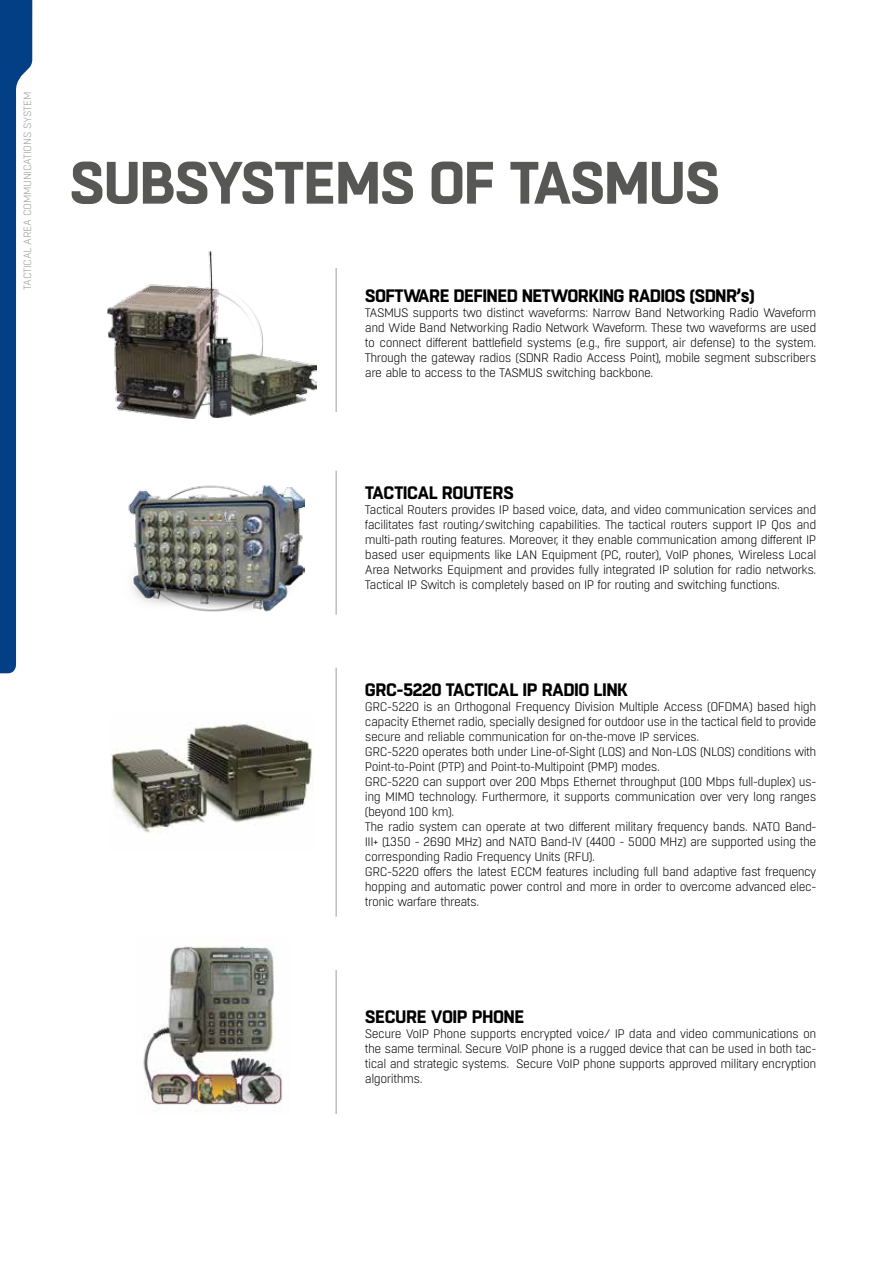
<style>
.page{position:relative;width:893px;height:1263px;background:#fff}
.page>*{position:absolute;margin:0;border:0;box-sizing:border-box;transform-origin:0 0}
.t1{font:700 59.55px "Boxed";letter-spacing:-.03em;color:#575756}
.t2{font:700 18px "Boxed";letter-spacing:-.04em;color:#000}
.t3{font:300 12.3px/15px "Boxed";letter-spacing:-.04em;color:#000;text-align:justify}
.t4{font:300 10.5px "Boxed";letter-spacing:-.03em;color:#9d9d9c}
</style>
<div class="page">
<svg style="left:0;top:0;width:32px;height:673px"></svg>
<hr style="left:336px;top:268px;width:1px;height:144px;background:#9d9d9c">
<hr style="left:336px;top:471px;width:1px;height:144px;background:#9d9d9c">
<hr style="left:336px;top:668px;width:1px;height:249px;background:#9d9d9c">
<hr style="left:336px;top:970px;width:1px;height:144px;background:#9d9d9c">
<img style="left:107px;top:251px;width:210px;height:167px">
<img style="left:128px;top:485px;width:177px;height:127px">
<img style="left:111px;top:722px;width:203px;height:111px">
<img style="left:143px;top:945px;width:140px;height:167px">
<p class="t4" style="left:21px;top:290px;width:199px;rotate:-90deg">Tactical Area Communications System</p>
<h1 class="t1" style="left:69px;top:143px;width:653px">SUBSYSTEMS OF TASMUS</h1>
<h2 class="t2" style="left:365px;top:283px;width:392px">SOFTWARE DEFINED NETWORKING RADIOS (SDNR’S)</h2>
<p class="t3" style="left:365px;top:305px;width:453px">TASMUS supports two distinct waveforms: Narrow Band Networking Radio Waveform and Wide Band Networking Radio Network Waveform. These two waveforms are used to connect different battlefield systems (e.g., fire support, air defense) to the system.<br>Through the gateway radios (SDNR Radio Access Point), mobile segment subscribers are able to access to the TASMUS switching backbone.</p>
<h2 class="t2" style="left:365px;top:481px;width:109px">TACTICAL ROUTERS</h2>
<p class="t3" style="left:365px;top:502px;width:453px">Tactical Routers provides IP based voice, data, and video communication services and facilitates fast routing/switching capabilities. The tactical routers support IP Qos and multi-path routing features. Moreover, it they enable communication among different IP based user equipments like LAN Equipment (PC, router), VoIP phones, Wireless Local Area Networks Equipment and provides fully integrated IP solution for radio networks.<br>Tactical IP Switch is completely based on IP for routing and switching functions.</p>
<h2 class="t2" style="left:365px;top:678px;width:238px">GRC-5220 TACTICAL IP RADIO LINK</h2>
<p class="t3" style="left:365px;top:699px;width:453px;text-align:left">GRC-5220 is an Orthogonal Frequency Division Multiple Access (OFDMA) based high capacity Ethernet radio, specially designed for outdoor use in the tactical field to provide secure and reliable communication for on-the-move IP services.<br>GRC-5220 operates both under Line-of-Sight (LOS) and Non-LOS (NLOS) conditions with Point-to-Point (PTP) and Point-to-Multipoint (PMP) modes.<br>GRC-5220 can support over 200 Mbps Ethernet throughput (100 Mbps full-duplex) us&shy;ing MIMO technology. Furthermore, it supports communication over very long ranges (beyond 100 km).<br>The radio system can operate at two different military frequency bands. NATO Band-III+ (1350 - 2690 MHz) and NATO Band-IV (4400 - 5000 MHz) are supported using the corresponding Radio Frequency Units (RFU).<br>GRC-5220 offers the latest ECCM features including full band adaptive fast frequency hopping and automatic power control and more in order to overcome advanced elec&shy;tronic warfare threats.</p>
<h2 class="t2" style="left:365px;top:1005px;width:42px">SECURE</h2>
<h2 class="t2" style="left:431px;top:1005px;width:84px">VOIP PHONE</h2>
<p class="t3" style="left:365px;top:1027px;width:453px">Secure VoIP Phone supports encrypted voice/ IP data and video communications on the same terminal. Secure VoIP phone is a rugged device that can be used in both tac&shy;tical and strategic systems. Secure VoIP phone supports approved military encryption algorithms.</p>
</div>
